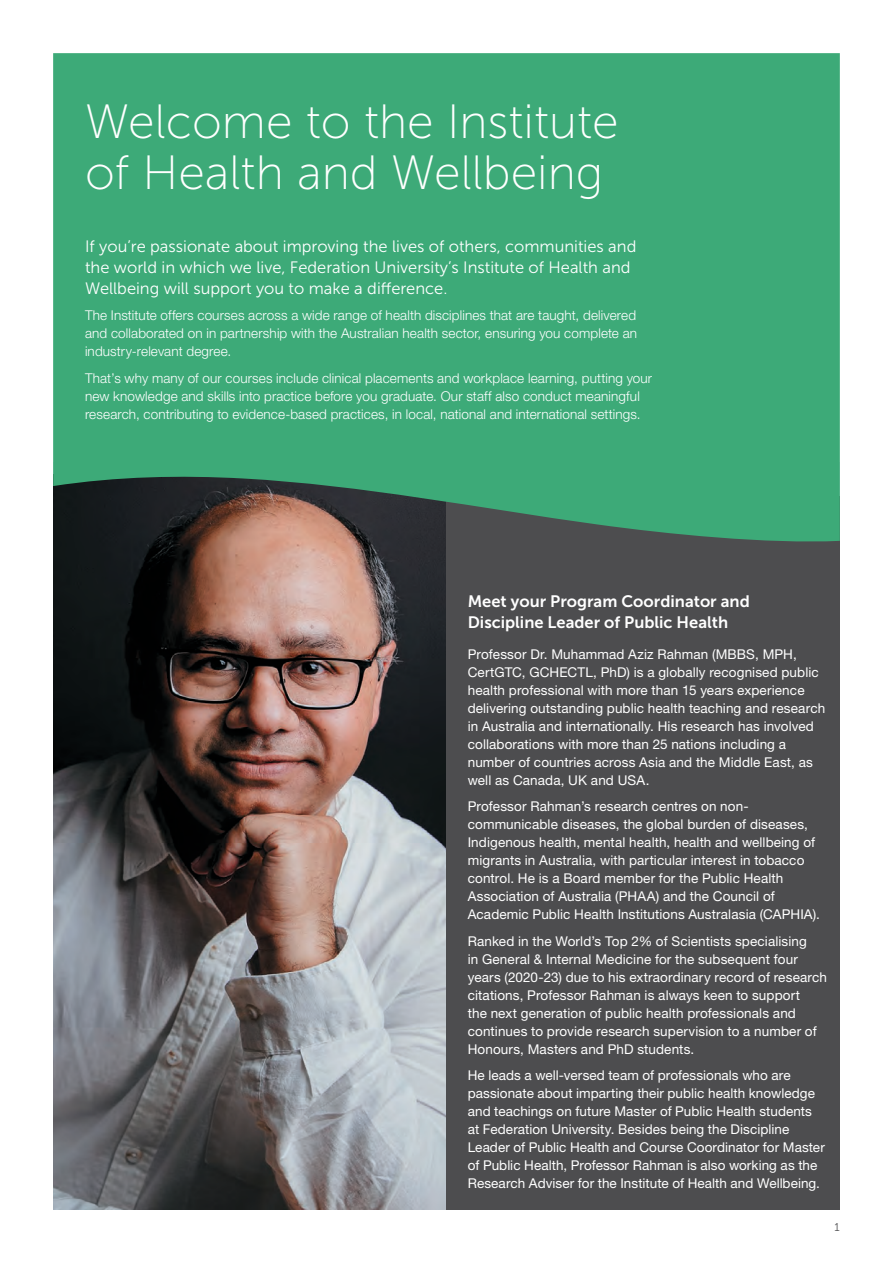
<style>
.page{position:relative;width:893px;height:1263px;background:#fff}
.page>*{position:absolute;margin:0;border:0;box-sizing:border-box;transform-origin:0 0}
.t1{font:48px/51px "Museo Sans 100";color:#fff}
.t2{font:16.5px/21px "Museo Sans 300";color:#fff}
.t3{font:16.5px/21px "Museo Sans 700";color:#fff}
.t4{font:13.5px/18px "Helvetica Neue LT 55 Roman";letter-spacing:.01em;color:#fff}
.t5{font:300 13.5px/18px "Helvetica Neue LT 45";letter-spacing:.01em;color:#fff;text-align:justify}
.t6{font:11.25px "Museo Sans 300";color:#4d4d4f}
</style>
<div class="page">
<img style="left:53px;top:544px;width:393px;height:666px">
<div style="left:446px;top:496px;width:394px;height:714px;background:#4d4d4f"></div>
<svg style="left:53px;top:53px;width:787px;height:491px;background:#3da173"></svg>
<h1 class="t1" style="left:85px;top:97px;width:535px">Welcome to the Institute of Health and Wellbeing</h1>
<p class="t2" style="left:85px;top:236px;width:553px">If you’re passionate about improving the lives of others, communities and the world in which we live, Federation University’s Institute of Health and<br>Wellbeing will support you to make a difference.</p>
<p class="t5" style="left:85px;top:306px;width:554px">The Institute offers courses across a wide range of health disciplines that are taught, delivered and collaborated on in partnership with the Australian health sector, ensuring you complete an industry-relevant degree.</p>
<p class="t5" style="left:85px;top:369px;width:569px;text-align:left">That’s why many of our courses include clinical placements and workplace learning, putting your new knowledge and skills into practice before you graduate. Our staff also conduct meaningful research, contributing to evidence-based practices, in local, national and international settings.</p>
<p class="t3" style="left:468px;top:591px;width:284px">Meet your Program Coordinator and<br>Discipline Leader of Public Health</p>
<p class="t4" style="left:468px;top:645px;width:359px">Professor Dr. Muhammad Aziz Rahman (MBBS, MPH, CertGTC, GCHECTL, PhD) is a globally recognised public health professional with more than 15 years experience delivering outstanding public health teaching and research in Australia and internationally. His research has involved collaborations with more than 25 nations including a number of countries across Asia and the Middle East, as well as Canada, UK and USA.</p>
<p class="t4" style="left:468px;top:797px;width:354px">Professor Rahman’s research centres on non&shy;communicable diseases, the global burden of diseases, Indigenous health, mental health, health and wellbeing of migrants in Australia, with particular interest in tobacco control. He is a Board member for the Public Health Association of Australia (PHAA) and the Council of Academic Public Health Institutions Australasia (CAPHIA).</p>
<p class="t4" style="left:468px;top:932px;width:361px">Ranked in the World’s Top 2% of Scientists specialising<br>in General &amp; Internal Medicine for the subsequent four years (2020-23) due to his extraordinary record of research citations, Professor Rahman is always keen to support<br>the next generation of public health professionals and continues to provide research supervision to a number of Honours, Masters and PhD students.</p>
<p class="t4" style="left:468px;top:1066px;width:359px">He leads a well-versed team of professionals who are passionate about imparting their public health knowledge and teachings on future Master of Public Health students at Federation University. Besides being the Discipline Leader of Public Health and Course Coordinator for Master of Public Health, Professor Rahman is also working as the Research Adviser for the Institute of Health and Wellbeing.</p>
<p class="t6" style="left:835px;top:1221px;width:7px">1</p>
</div>
